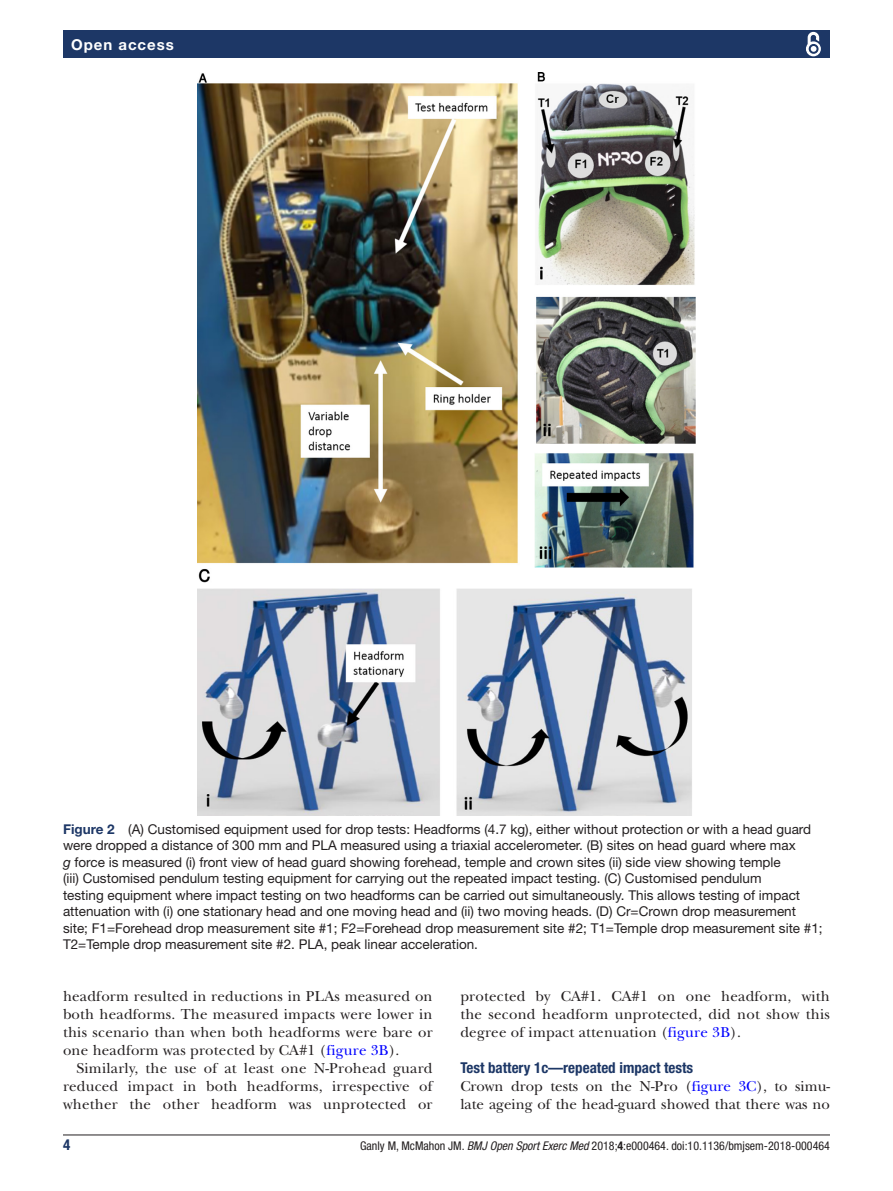
<style>
.page{position:relative;width:893px;height:1191px;background:#fff}
.page>*{position:absolute;margin:0;border:0;box-sizing:border-box;transform-origin:0 0}
.t1{font:15px/18px "New Baskerville";letter-spacing:.015em;color:#231f20;text-align:justify}
.t2{font:700 condensed 15px "Helvetica Neue LT Std";color:#1d3766}
.t3{font:700 15px "Helvetica Neue LT Std";letter-spacing:.065em;color:#fff}
.t4{font:13.5px/16.5px "Helvetica Neue LT Std";color:#231f20}
.t5{font:condensed 12px "Helvetica Neue LT Std";color:#231f20}
.s1{font-weight:700;color:#1d3766}
.s2{font-style:italic}
.s3{color:#00f}
.s4{font-weight:700}
</style>
<div class="page">
<hr style="left:63px;top:1134px;width:767px;height:1px;background:#231f20">
<div style="left:63px;top:31px;width:767px;height:27px;background:#1d3766"></div>
<svg style="left:806px;top:31px;width:15px;height:26px"></svg>
<img style="left:197px;top:73px;width:499px;height:743px">
<p class="t3" style="left:71px;top:35px;width:104px">Open access</p>
<p class="t4" style="left:63px;top:820px;width:761px"><span class="s1">Figure 2</span> (A) Customised equipment used for drop tests: Headforms (4.7 kg), either without protection or with a head guard were dropped a distance of 300 mm and PLA measured using a triaxial accelerometer. (B) sites on head guard where max<br><span class="s2">g</span> force is measured (i) front view of head guard showing forehead, temple and crown sites (ii) side view showing temple<br>(iii) Customised pendulum testing equipment for carrying out the repeated impact testing. (C) Customised pendulum<br>testing equipment where impact testing on two headforms can be carried out simultaneously. This allows testing of impact attenuation with (i) one stationary head and one moving head and (ii) two moving heads. (D) Cr=Crown drop measurement site; F1=Forehead drop measurement site #1; F2=Forehead drop measurement site #2; T1=Temple drop measurement site #1; T2=Temple drop measurement site #2. PLA, peak linear acceleration.</p>
<p class="t1" style="left:63px;top:987px;width:371px">headform resulted in reductions in PLAs measured on both headforms. The measured impacts were lower in this scenario than when both headforms were bare or one headform was protected by CA#1 (<span class="s3">figure 3B</span>).</p>
<p class="t1" style="left:63px;top:1059px;width:371px;text-indent:14px">Similarly, the use of at least one N-Prohead guard reduced impact in both headforms, irrespective of whether the other headform was unprotected or</p>
<p class="t1" style="left:460px;top:987px;width:371px">protected by CA#1. CA#1 on one headform, with the second headform unprotected, did not show this degree of impact attenuation (<span class="s3">figure 3B</span>).</p>
<p class="t2" style="left:460px;top:1059px;width:234px">Test battery 1c—repeated impact tests</p>
<p class="t1" style="left:460px;top:1077px;width:371px">Crown drop tests on the N-Pro (<span class="s3">figure 3C</span>), to simu&shy;late ageing of the head-guard showed that there was no</p>
<p class="t2" style="left:63px;top:1135px;width:9px">4</p>
<p class="t5" style="left:360px;top:1138px;width:471px">Ganly M, McMahon JM. <span class="s2">BMJ Open Sport Exerc Med</span> 2018;<span class="s4">4</span>:e000464. doi:10.1136/bmjsem-2018-000464</p>
</div>
